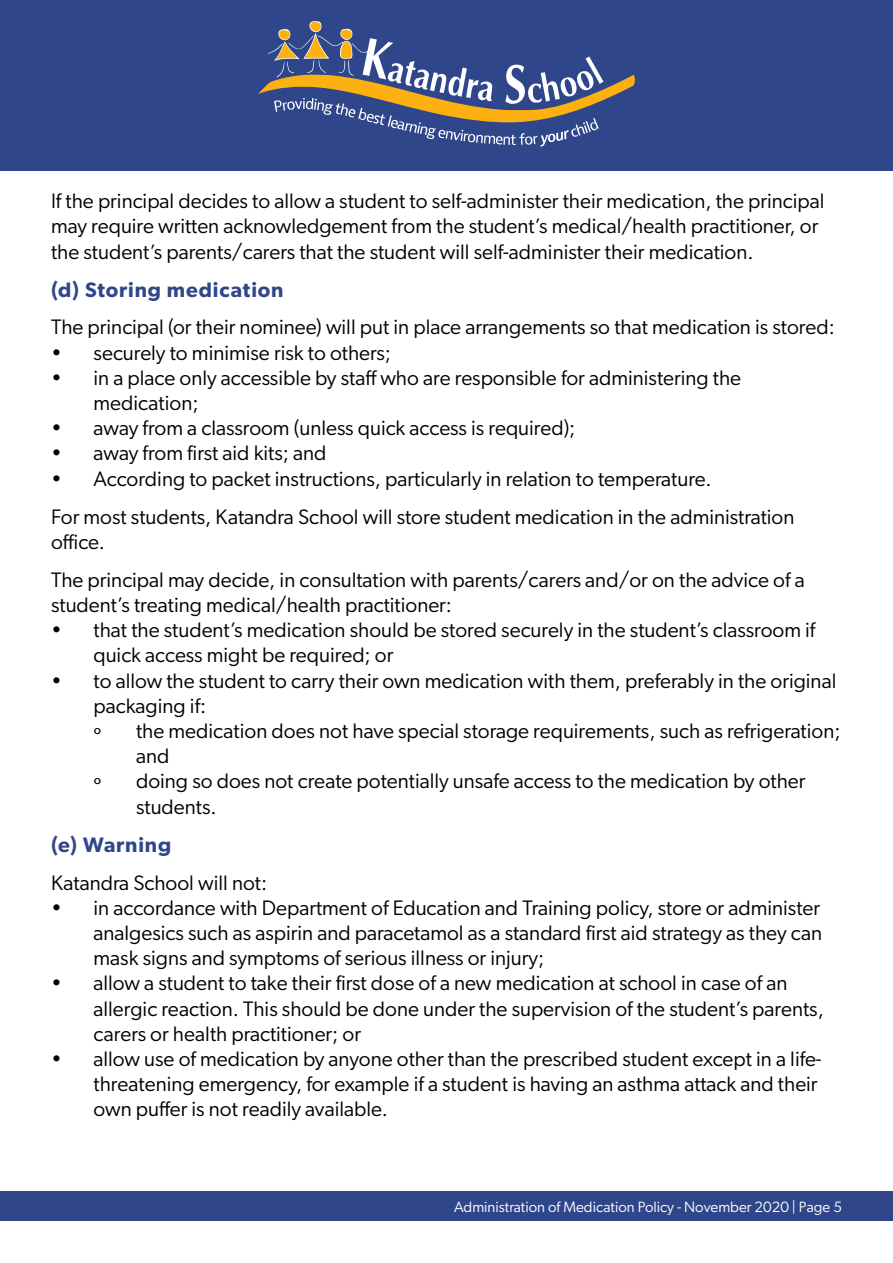
<style>
.page{position:relative;width:893px;height:1263px;background:#fff}
.page>*{position:absolute;margin:0;border:0;box-sizing:border-box;transform-origin:0 0}
.t1{font:21px/25.2px "Gibson";color:#000}
.t2{font:600 21px "Gibson";letter-spacing:.04em;color:#2f468b}
.t3{font:15px "Gibson";color:#fff}
</style>
<div class="page">
<div style="left:0;top:0;width:893px;height:170px;background:#2f468b"></div>
<svg style="left:258px;top:21px;width:377px;height:125px"></svg>
<div style="left:0;top:1191px;width:893px;height:29px;background:#2f468b"></div>
<p class="t1" style="left:51px;top:188px;width:775px">If the principal decides to allow a student to self-administer their medication, the principal may require written acknowledgement from the student’s medical/health practitioner, or the student’s parents/carers that the student will self-administer their medication.</p>
<p class="t2" style="left:51px;top:277px;width:234px">(d) Storing medication</p>
<p class="t1" style="left:51px;top:314px;width:785px">The principal (or their nominee) will put in place arrangements so that medication is stored:</p>
<p class="t1" style="left:51px;top:340px;width:342px">• securely to minimise risk to others;</p>
<p class="t1" style="left:94px;top:365px;width:649px;text-indent:-43px">• in a place only accessible by staff who are responsible for administering the medication;</p>
<p class="t1" style="left:51px;top:415px;width:526px">• away from a classroom (unless quick access is required);</p>
<p class="t1" style="left:51px;top:440px;width:277px">• away from first aid kits; and</p>
<p class="t1" style="left:51px;top:459px;width:745px;line-height:38px">• According to packet instructions, particularly in relation to temperature.<br>For most students, Katandra School will store student medication in the administration</p>
<p class="t1" style="left:51px;top:522px;width:755px;line-height:38px">office.<br>The principal may decide, in consultation with parents/carers and/or on the advice of a</p>
<p class="t1" style="left:51px;top:592px;width:403px">student’s treating medical/health practitioner:</p>
<p class="t1" style="left:94px;top:617px;width:723px;text-indent:-43px">• that the student’s medication should be stored securely in the student’s classroom if quick access might be required; or</p>
<p class="t1" style="left:94px;top:667px;width:744px;text-indent:-43px">• to allow the student to carry their own medication with them, preferably in the original packaging if:<br>º</p>
<p class="t1" style="left:136px;top:718px;width:706px">the medication does not have special storage requirements, such as refrigeration; and</p>
<p class="t1" style="left:94px;top:768px;width:10px">º</p>
<p class="t1" style="left:136px;top:768px;width:671px">doing so does not create potentially unsafe access to the medication by other students.</p>
<p class="t2" style="left:51px;top:832px;width:122px">(e) Warning</p>
<p class="t1" style="left:51px;top:869px;width:218px">Katandra School will not:</p>
<p class="t1" style="left:94px;top:895px;width:730px;text-align:justify;text-indent:-43px">• in accordance with Department of Education and Training policy, store or administer analgesics such as aspirin and paracetamol as a standard first aid strategy as they can mask signs and symptoms of serious illness or injury;</p>
<p class="t1" style="left:94px;top:970px;width:732px;text-indent:-43px">• allow a student to take their first dose of a new medication at school in case of an allergic reaction. This should be done under the supervision of the student’s parents, carers or health practitioner; or</p>
<p class="t1" style="left:94px;top:1046px;width:730px;text-indent:-43px">• allow use of medication by anyone other than the prescribed student except in a life&shy;threatening emergency, for example if a student is having an asthma attack and their own puffer is not readily available.</p>
<p class="t3" style="left:454px;top:1197px;width:389px">Administration of Medication Policy - November 2020 | Page 5</p>
</div>
